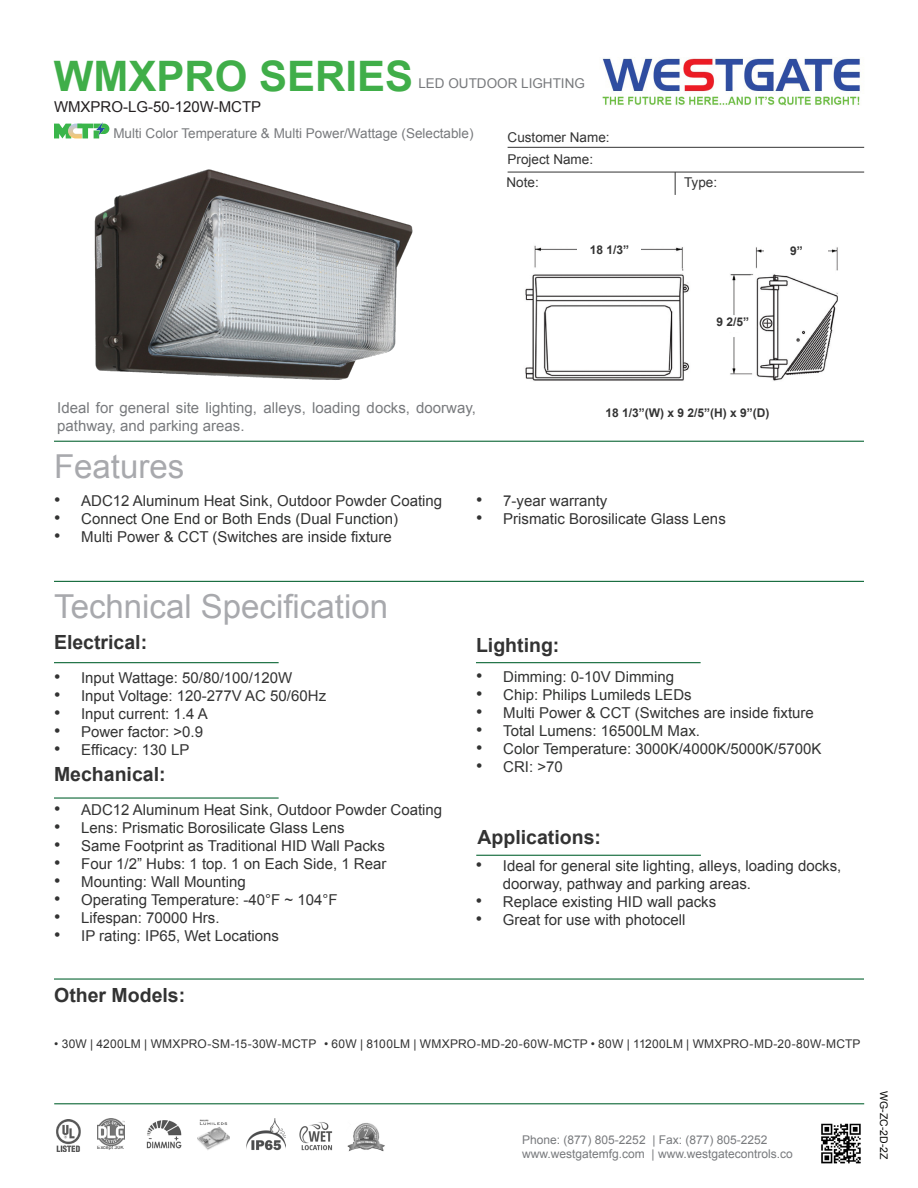
<style>
.page{position:relative;width:918px;height:1188px;background:#fff}
.page>*{position:absolute;margin:0;border:0;box-sizing:border-box;transform-origin:0 0}
.t1{font:700 42px "Arial";color:#40ae49}
.t2{font:33px "Arial";color:#a8a9ad}
.t3{font:700 19.5px "Arial";color:#333}
.t4{font:15px/18px "Arial";color:#333}
.t5{font:15px "Arial";color:#323332}
.t6{font:15px/18px "Arial";color:#787a7d}
.t7{font:15px "Arial";color:#231f20}
.t8{font:13.5px "Arial";color:#787a7d}
.t9{font:13.5px "Arial";color:#333}
.t10{font:12px "Arial";letter-spacing:.015em;color:#333}
.t11{font:12px "Arial";color:#787a7d}
.t12{font:700 12px "Arial";color:#333}
.t13{font:10.5px "Arial";color:#040503}
.t14{font:5.1px "Arial";letter-spacing:.035em;color:#333}
.s1{font-size:18px}
</style>
<div class="page">
<hr style="left:54px;top:441px;width:810px;height:1px;background:#0d6736">
<hr style="left:508px;top:147px;width:356px;height:1px;background:#333">
<svg style="left:675px;top:173px;width:1px;height:22px"></svg>
<hr style="left:508px;top:172px;width:356px;height:1px;background:#333">
<hr style="left:54px;top:581px;width:810px;height:1px;background:#0d6736">
<hr style="left:54px;top:662px;width:225px;height:1px;background:#0d6736">
<hr style="left:476px;top:662px;width:225px;height:1px;background:#0d6736">
<hr style="left:54px;top:797px;width:225px;height:2px;background:#0d6736">
<img style="left:602px;top:58px;width:258px;height:48px">
<hr style="left:54px;top:1103px;width:810px;height:1px;background:#0d6736">
<img style="left:821px;top:1123px;width:40px;height:41px">
<hr style="left:476px;top:855px;width:225px;height:1px;background:#0d6736">
<img style="left:197px;top:1119px;width:33px;height:31px">
<img style="left:299px;top:1122px;width:34px;height:29px">
<img style="left:247px;top:1119px;width:38px;height:32px">
<hr style="left:54px;top:978px;width:810px;height:2px;background:#0d6736">
<img style="left:98px;top:1119px;width:27px;height:26px">
<img style="left:146px;top:1120px;width:36px;height:29px">
<img style="left:347px;top:1123px;width:38px;height:29px">
<img style="left:94px;top:169px;width:319px;height:211px">
<img style="left:525px;top:245px;width:313px;height:136px">
<div style="left:578px;top:245px;width:63px;height:27px;background:#fff"></div>
<div style="left:765px;top:246px;width:63px;height:23px;background:#fff"></div>
<div style="left:711px;top:318px;width:44px;height:14px;background:#fff"></div>
<img style="left:56px;top:1119px;width:25px;height:32px">
<svg style="left:54px;top:124px;width:55px;height:14px"></svg>
<img style="left:95px;top:122px;width:12px;height:15px">
<p class="t1" style="left:54px;top:48px;width:361px">WMXPRO SERIES</p>
<p class="t7" style="left:54px;top:97px;width:209px">WMXPRO-LG-50-120W-MCTP</p>
<p class="t8" style="left:418px;top:74px;width:168px">LED OUTDOOR LIGHTING</p>
<p class="t8" style="left:113px;top:124px;width:362px">Multi Color Temperature &amp; Multi Power/Wattage (Selectable)</p>
<p class="t9" style="left:508px;top:128px;width:104px">Customer Name:</p>
<p class="t9" style="left:508px;top:150px;width:87px">Project Name:</p>
<p class="t9" style="left:507px;top:173px;width:34px">Note:</p>
<p class="t9" style="left:684px;top:173px;width:35px">Type:</p>
<p class="t12" style="left:590px;top:242px;width:41px">18 1/3”</p>
<p class="t12" style="left:790px;top:243px;width:14px">9”</p>
<p class="t12" style="left:716px;top:314px;width:34px">9 2/5”</p>
<p class="t6" style="left:57px;top:399px;width:420px">Ideal for general site lighting, alleys, loading docks, doorway, pathway, and parking areas.</p>
<p class="t2" style="left:54px;top:444px;width:132px">Features</p>
<p class="t12" style="left:605px;top:405px;width:166px">18 1/3”(W) x 9 2/5”(H) x 9”(D)</p>
<p class="t4" style="left:54px;top:491px;width:389px"><span class="s1">•</span> ADC12 Aluminum Heat Sink, Outdoor Powder Coating</p>
<p class="t5" style="left:54px;top:508px;width:345px"><span class="s1">•</span> Connect One End or Both Ends (Dual Function)</p>
<p class="t4" style="left:54px;top:527px;width:339px"><span class="s1">•</span> Multi Power &amp; CCT (Switches are inside fixture</p>
<p class="t2" style="left:54px;top:585px;width:335px">Technical Specification</p>
<p class="t3" style="left:54px;top:629px;width:95px">Electrical:</p>
<p class="t4" style="left:54px;top:669px;width:240px"><span class="s1">•</span> Input Wattage: 50/80/100/120W</p>
<p class="t4" style="left:54px;top:687px;width:274px"><span class="s1">•</span> Input Voltage: 120-277V AC 50/60Hz</p>
<p class="t4" style="left:54px;top:705px;width:155px"><span class="s1">•</span> Input current: 1.4 A</p>
<p class="t4" style="left:54px;top:723px;width:151px"><span class="s1">•</span> Power factor: &gt;0.9</p>
<p class="t4" style="left:54px;top:741px;width:137px"><span class="s1">•</span> Efficacy: 130 LP</p>
<p class="t3" style="left:54px;top:762px;width:113px">Mechanical:</p>
<p class="t4" style="left:54px;top:801px;width:389px"><span class="s1">•</span> ADC12 Aluminum Heat Sink, Outdoor Powder Coating</p>
<p class="t5" style="left:54px;top:818px;width:292px"><span class="s1">•</span> Lens: Prismatic Borosilicate Glass Lens</p>
<p class="t4" style="left:54px;top:837px;width:332px"><span class="s1">•</span> Same Footprint as Traditional HID Wall Packs</p>
<p class="t4" style="left:54px;top:855px;width:334px"><span class="s1">•</span> Four 1/2” Hubs: 1 top. 1 on Each Side, 1 Rear</p>
<p class="t4" style="left:54px;top:873px;width:193px"><span class="s1">•</span> Mounting: Wall Mounting</p>
<p class="t4" style="left:54px;top:891px;width:285px"><span class="s1">•</span> Operating Temperature: -40°F ~ 104°F</p>
<p class="t4" style="left:54px;top:909px;width:167px"><span class="s1">•</span> Lifespan: 70000 Hrs.</p>
<p class="t4" style="left:54px;top:927px;width:226px"><span class="s1">•</span> IP rating: IP65, Wet Locations</p>
<p class="t4" style="left:476px;top:491px;width:133px"><span class="s1">•</span> 7-year warranty</p>
<p class="t4" style="left:476px;top:509px;width:251px"><span class="s1">•</span> Prismatic Borosilicate Glass Lens</p>
<p class="t3" style="left:476px;top:632px;width:85px">Lighting:</p>
<p class="t5" style="left:476px;top:667px;width:199px"><span class="s1">•</span> Dimming: 0-10V Dimming</p>
<p class="t5" style="left:476px;top:685px;width:217px"><span class="s1">•</span> Chip: Philips Lumileds LEDs</p>
<p class="t4" style="left:476px;top:704px;width:339px"><span class="s1">•</span> Multi Power &amp; CCT (Switches are inside fixture</p>
<p class="t5" style="left:476px;top:721px;width:225px"><span class="s1">•</span> Total Lumens: 16500LM Max.</p>
<p class="t5" style="left:476px;top:739px;width:347px"><span class="s1">•</span> Color Temperature: 3000K/4000K/5000K/5700K</p>
<p class="t5" style="left:476px;top:757px;width:88px"><span class="s1">•</span> CRI: &gt;70</p>
<p class="t3" style="left:478px;top:824px;width:125px">Applications:</p>
<p class="t4" style="left:503px;top:857px;width:340px;text-indent:-27px"><span class="s1">•</span> Ideal for general site lighting, alleys, loading docks, doorway, pathway and parking areas.</p>
<p class="t4" style="left:476px;top:893px;width:242px"><span class="s1">•</span> Replace existing HID wall packs</p>
<p class="t4" style="left:476px;top:911px;width:211px"><span class="s1">•</span> Great for use with photocell</p>
<p class="t3" style="left:54px;top:982px;width:133px">Other Models:</p>
<p class="t10" style="left:54px;top:1036px;width:264px">• 30W | 4200LM | WMXPRO-SM-15-30W-MCTP</p>
<p class="t10" style="left:324px;top:1036px;width:538px">• 60W | 8100LM | WMXPRO-MD-20-60W-MCTP • 80W | 11200LM | WMXPRO-MD-20-80W-MCTP</p>
<p class="t14" style="left:97px;top:1144px;width:28px">Except 30K</p>
<p class="t11" style="left:522px;top:1132px;width:247px">Phone: (877) 805-2252 | Fax: (877) 805-2252</p>
<p class="t11" style="left:522px;top:1146px;width:272px">www.westgatemfg.com | www.westgatecontrols.co</p>
<p class="t13" style="left:891px;top:1091px;width:70px;rotate:90deg">WG-ZC-2D-2Z</p>
</div>
